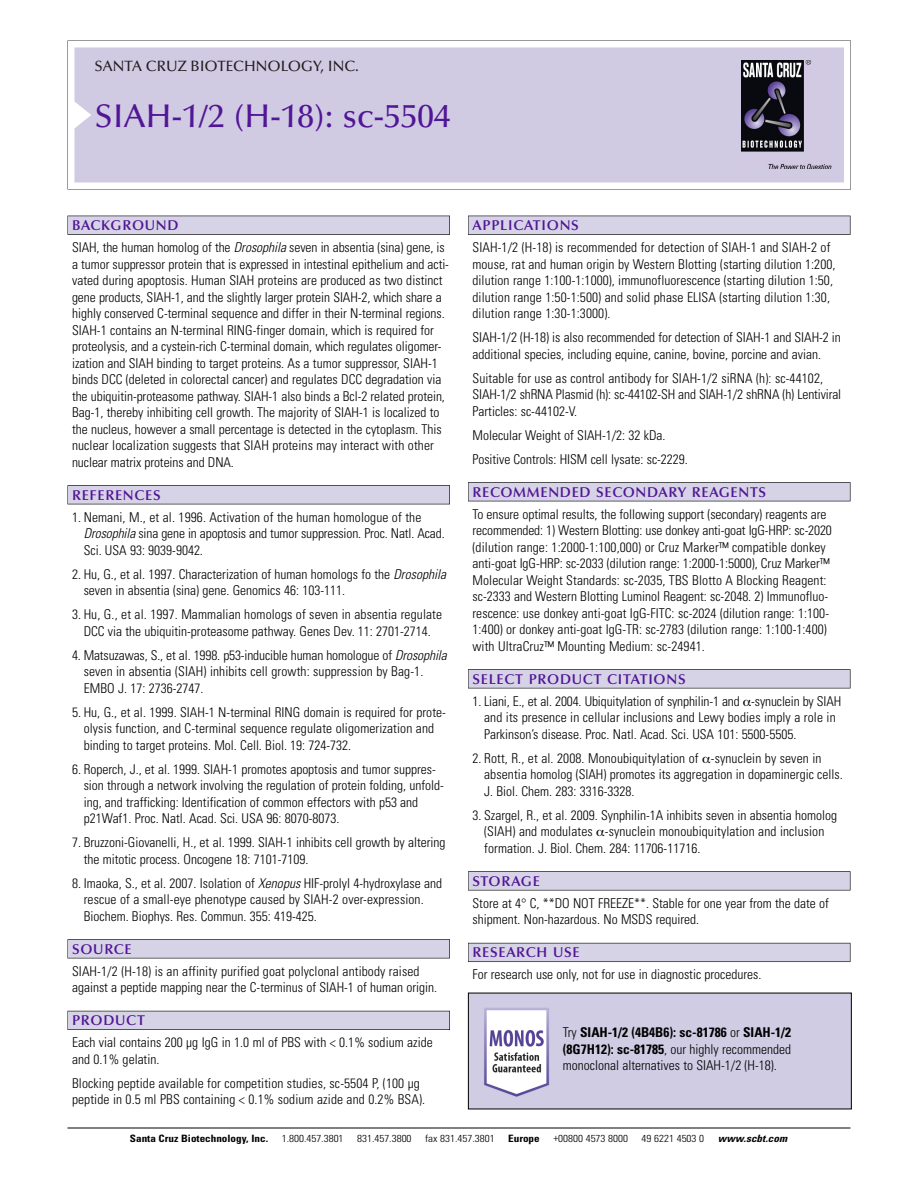
<style>
.page{position:relative;width:918px;height:1188px;background:#fff}
.page>*{position:absolute;margin:0;border:0;box-sizing:border-box;transform-origin:0 0}
.t1{font:500 33px "Optima";color:#511695}
.t2{font:500 15px "Optima";color:#231f20}
.t3{font:600 14.25px "Optima";letter-spacing:.05em;color:#511695}
.t4{font:300 condensed 13.5px/16.5px "Univers";color:#000}
.t5{font:300 condensed 10.2px "Univers";color:#000;scale:1.1 1}
.t6{font:700 condensed 10.2px "Univers";color:#000;scale:1.1 1}
.t7{font:italic 700 condensed 10.2px "Univers";letter-spacing:.005em;color:#000;scale:1.1 1}
.s1{font-style:italic}
.s2{font-weight:700}
</style>
<div class="page">
<svg style="left:68px;top:40px;width:783px;height:149px"></svg>
<div style="left:74px;top:47px;width:770px;height:135px;background:#d1cae3"></div>
<img style="left:741px;top:60px;width:90px;height:108px">
<div style="left:68px;top:216px;width:382px;height:19px;background:#525155"></div>
<div style="left:68px;top:216px;width:381px;height:18px;background:#d7d3e7"></div>
<div style="left:68px;top:485px;width:382px;height:19px;background:#525155"></div>
<div style="left:68px;top:486px;width:381px;height:18px;background:#d7d3e7"></div>
<div style="left:68px;top:939px;width:382px;height:19px;background:#545357"></div>
<div style="left:68px;top:940px;width:381px;height:18px;background:#d7d3e7"></div>
<div style="left:68px;top:1011px;width:382px;height:19px;background:#54535a"></div>
<div style="left:68px;top:1011px;width:381px;height:18px;background:#d7d3e7"></div>
<div style="left:468px;top:216px;width:382px;height:19px;background:#525155"></div>
<div style="left:468px;top:216px;width:382px;height:18px;background:#d7d3e7"></div>
<div style="left:468px;top:482px;width:382px;height:19px;background:#525155"></div>
<div style="left:468px;top:483px;width:382px;height:18px;background:#d7d3e7"></div>
<div style="left:468px;top:669px;width:382px;height:19px;background:#545357"></div>
<div style="left:468px;top:670px;width:382px;height:18px;background:#d7d3e7"></div>
<div style="left:468px;top:871px;width:382px;height:19px;background:#575759"></div>
<div style="left:468px;top:872px;width:382px;height:18px;background:#d7d3e7"></div>
<div style="left:468px;top:943px;width:382px;height:19px;background:#5b5a62"></div>
<div style="left:468px;top:943px;width:382px;height:18px;background:#d7d3e7"></div>
<hr style="left:68px;top:1128px;width:782px;height:1px;background:#000">
<img style="left:470px;top:995px;width:380px;height:112px">
<p class="t2" style="left:94px;top:61px;width:266px">SANTA CRUZ BIOTECHNOLOGY, INC.</p>
<h1 class="t1" style="left:94px;top:103px;width:358px">SIAH-1/2 (H-18): sc-5504</h1>
<p class="t3" style="left:72px;top:219px;width:108px">BACKGROUND</p>
<p class="t4" style="left:72px;top:240px;width:379px">SIAH, the human homolog of the <span class="s1">Drosophila</span> seven in absentia (sina) gene, is a tumor suppressor protein that is expressed in intestinal epithelium and acti&shy;vated during apoptosis. Human SIAH proteins are produced as two distinct gene products, SIAH-1, and the slightly larger protein SIAH-2, which share a highly conserved C-terminal sequence and differ in their N-terminal regions.<br>SIAH-1 contains an N-terminal RING-finger domain, which is required for proteolysis, and a cystein-rich C-terminal domain, which regulates oligomer&shy;ization and SIAH binding to target proteins. As a tumor suppressor, SIAH-1 binds DCC (deleted in colorectal cancer) and regulates DCC degradation via the ubiquitin-proteasome pathway. SIAH-1 also binds a Bcl-2 related protein, Bag-1, thereby inhibiting cell growth. The majority of SIAH-1 is localized to the nucleus, however a small percentage is detected in the cytoplasm. This nuclear localization suggests that SIAH proteins may interact with other nuclear matrix proteins and DNA.</p>
<p class="t3" style="left:72px;top:489px;width:90px">REFERENCES</p>
<p class="t4" style="left:84px;top:510px;width:362px;text-indent:-12px">1. Nemani, M., et al. 1996. Activation of the human homologue of the<br><span class="s1">Drosophila</span> sina gene in apoptosis and tumor suppression. Proc. Natl. Acad.<br>Sci. USA 93: 9039-9042.</p>
<p class="t4" style="left:84px;top:567px;width:364px;text-indent:-12px">2. Hu, G., et al. 1997. Characterization of human homologs fo the <span class="s1">Drosophila </span>seven in absentia (sina) gene. Genomics 46: 103-111.</p>
<p class="t4" style="left:72px;top:607px;width:372px;text-align:center">3. Hu, G., et al. 1997. Mammalian homologs of seven in absentia regulate<br>DCC via the ubiquitin-proteasome pathway. Genes Dev. 11: 2701-2714.</p>
<p class="t4" style="left:84px;top:648px;width:365px;text-indent:-12px">4. Matsuzawas, S., et al. 1998. p53-inducible human homologue of <span class="s1">Drosophila </span>seven in absentia (SIAH) inhibits cell growth: suppression by Bag-1.<br>EMBO J. 17: 2736-2747.</p>
<p class="t4" style="left:84px;top:705px;width:364px;text-indent:-12px">5. Hu, G., et al. 1999. SIAH-1 N-terminal RING domain is required for prote&shy;olysis function, and C-terminal sequence regulate oligomerization and binding to target proteins. Mol. Cell. Biol. 19: 724-732.</p>
<p class="t4" style="left:84px;top:762px;width:362px;text-indent:-12px">6. Roperch, J., et al. 1999. SIAH-1 promotes apoptosis and tumor suppres&shy;sion through a network involving the regulation of protein folding, unfold&shy;ing, and trafficking: Identification of common effectors with p53 and p21Waf1. Proc. Natl. Acad. Sci. USA 96: 8070-8073.</p>
<p class="t4" style="left:84px;top:835px;width:363px;text-indent:-12px">7. Bruzzoni-Giovanelli, H., et al. 1999. SIAH-1 inhibits cell growth by altering the mitotic process. Oncogene 18: 7101-7109.</p>
<p class="t4" style="left:84px;top:876px;width:360px;text-indent:-12px">8. Imaoka, S., et al. 2007. Isolation of <span class="s1">Xenopus</span> HIF-prolyl 4-hydroxylase and rescue of a small-eye phenotype caused by SIAH-2 over-expression.<br>Biochem. Biophys. Res. Commun. 355: 419-425.</p>
<p class="t3" style="left:72px;top:943px;width:61px">SOURCE</p>
<p class="t4" style="left:72px;top:964px;width:367px">SIAH-1/2 (H-18) is an affinity purified goat polyclonal antibody raised against a peptide mapping near the C-terminus of SIAH-1 of human origin.</p>
<p class="t3" style="left:72px;top:1015px;width:74px">PRODUCT</p>
<p class="t4" style="left:72px;top:1035px;width:362px">Each vial contains 200 µg IgG in 1.0 ml of PBS with &lt; 0.1% sodium azide and 0.1% gelatin.</p>
<p class="t4" style="left:72px;top:1076px;width:355px">Blocking peptide available for competition studies, sc-5504 P, (100 µg peptide in 0.5 ml PBS containing &lt; 0.1% sodium azide and 0.2% BSA).</p>
<p class="t3" style="left:473px;top:219px;width:108px">APPLICATIONS</p>
<p class="t4" style="left:473px;top:240px;width:364px">SIAH-1/2 (H-18) is recommended for detection of SIAH-1 and SIAH-2 of mouse, rat and human origin by Western Blotting (starting dilution 1:200, dilution range 1:100-1:1000), immunofluorescence (starting dilution 1:50, dilution range 1:50-1:500) and solid phase ELISA (starting dilution 1:30, dilution range 1:30-1:3000).</p>
<p class="t4" style="left:473px;top:330px;width:370px">SIAH-1/2 (H-18) is also recommended for detection of SIAH-1 and SIAH-2 in additional species, including equine, canine, bovine, porcine and avian.</p>
<p class="t4" style="left:473px;top:371px;width:370px">Suitable for use as control antibody for SIAH-1/2 siRNA (h): sc-44102,<br>SIAH-1/2 shRNA Plasmid (h): sc-44102-SH and SIAH-1/2 shRNA (h) Lentiviral<br>Particles: sc-44102-V.</p>
<p class="t4" style="left:473px;top:424px;width:217px;line-height:24px">Molecular Weight of SIAH-1/2: 32 kDa.<br>Positive Controls: HISM cell lysate: sc-2229.</p>
<p class="t3" style="left:473px;top:486px;width:295px">RECOMMENDED SECONDARY REAGENTS</p>
<p class="t4" style="left:473px;top:507px;width:361px">To ensure optimal results, the following support (secondary) reagents are recommended: 1) Western Blotting: use donkey anti-goat IgG-HRP: sc-2020 (dilution range: 1:2000-1:100,000) or Cruz Marker™ compatible donkey anti-goat IgG-HRP: sc-2033 (dilution range: 1:2000-1:5000), Cruz Marker™ Molecular Weight Standards: sc-2035, TBS Blotto A Blocking Reagent: sc-2333 and Western Blotting Luminol Reagent: sc-2048. 2) Immunofluo&shy;rescence: use donkey anti-goat IgG-FITC: sc-2024 (dilution range: 1:100- 1:400) or donkey anti-goat IgG-TR: sc-2783 (dilution range: 1:100-1:400) with UltraCruz™ Mounting Medium: sc-24941.</p>
<p class="t3" style="left:473px;top:673px;width:215px">SELECT PRODUCT CITATIONS</p>
<p class="t4" style="left:484px;top:694px;width:359px;text-indent:-12px">1. Liani, E., et al. 2004. Ubiquitylation of synphilin-1 and -synuclein by SIAH and its presence in cellular inclusions and Lewy bodies imply a role in<br>Parkinson’s disease. Proc. Natl. Acad. Sci. USA 101: 5500-5505.</p>
<p class="t4" style="left:484px;top:751px;width:360px;text-indent:-12px">2. Rott, R., et al. 2008. Monoubiquitylation of -synuclein by seven in absentia homolog (SIAH) promotes its aggregation in dopaminergic cells.<br>J. Biol. Chem. 283: 3316-3328.</p>
<p class="t4" style="left:484px;top:808px;width:354px;text-indent:-12px">3. Szargel, R., et al. 2009. Synphilin-1A inhibits seven in absentia homolog (SIAH) and modulates -synuclein monoubiquitylation and inclusion formation. J. Biol. Chem. 284: 11706-11716.</p>
<p class="t3" style="left:473px;top:875px;width:69px">STORAGE</p>
<p class="t4" style="left:473px;top:896px;width:358px">Store at 4° C, **DO NOT FREEZE**. Stable for one year from the date of shipment. Non-hazardous. No MSDS required.</p>
<p class="t3" style="left:473px;top:947px;width:109px">RESEARCH USE</p>
<p class="t4" style="left:473px;top:967px;width:290px">For research use only, not for use in diagnostic procedures.</p>
<p class="t4" style="left:563px;top:1025px;width:230px;text-align:justify">Try <span class="s2">SIAH-1/2 (4B4B6): sc-81786</span> or <span class="s2">SIAH-1/2 (8G7H12): sc-81785</span>, our highly recommended monoclonal alternatives to SIAH-1/2 (H-18).</p>
<p class="t6" style="left:130px;top:1135px;width:127px">Santa Cruz Biotechnology, Inc.</p>
<p class="t5" style="left:282px;top:1135px;width:58px">1.800.457.3801</p>
<p class="t5" style="left:357px;top:1135px;width:51px">831.457.3800</p>
<p class="t5" style="left:425px;top:1135px;width:65px">fax 831.457.3801</p>
<p class="t6" style="left:508px;top:1135px;width:30px">Europe</p>
<p class="t5" style="left:553px;top:1135px;width:69px">+00800 4573 8000</p>
<p class="t5" style="left:642px;top:1135px;width:58px">49 6221 4503 0</p>
<p class="t7" style="left:718px;top:1135px;width:64px">www.scbt.com</p>
</div>
